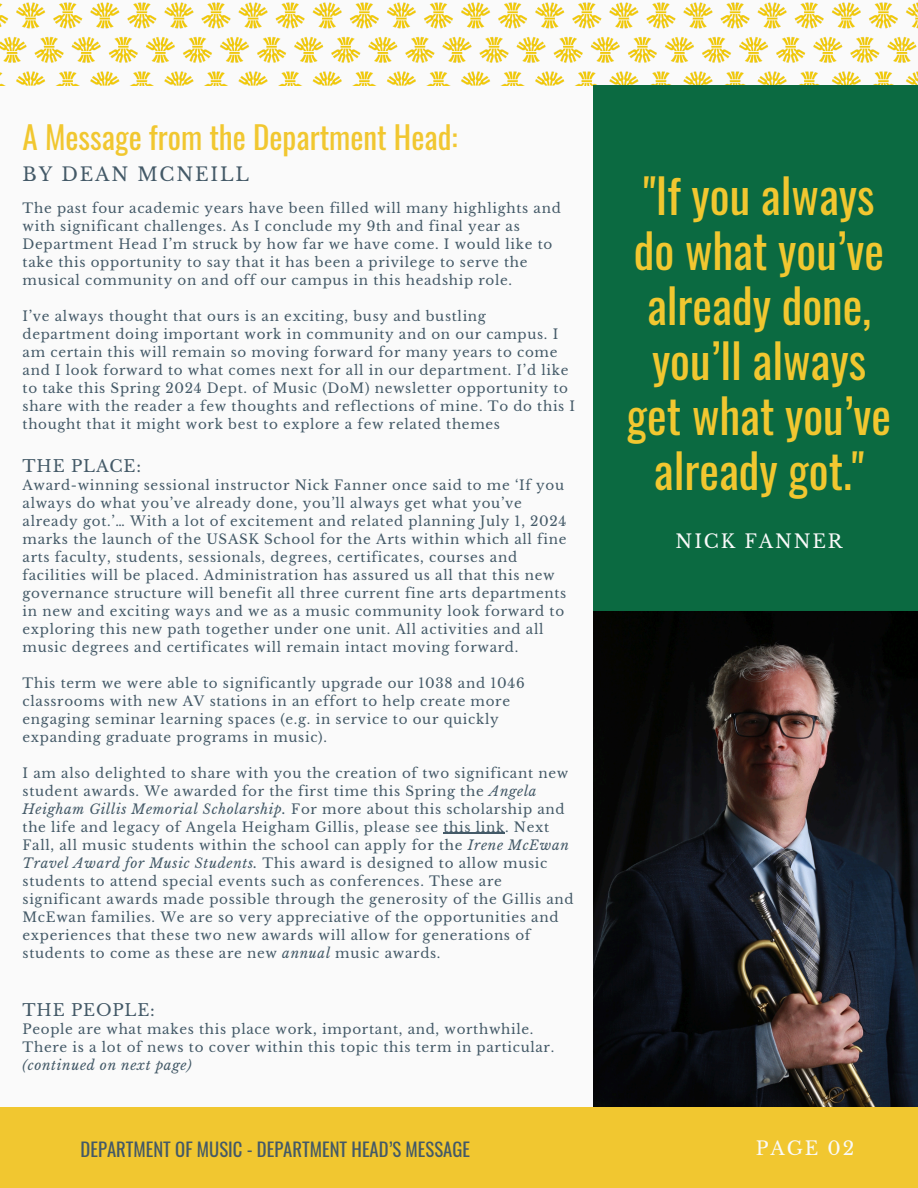
<style>
.page{position:relative;width:918px;height:1188px;background:#fafafa}
.page>*{position:absolute;margin:0;border:0;box-sizing:border-box;transform-origin:0 0}
.t1{font:46.65px/55.1px "Oswald";color:#f1c730;text-align:center}
.t2{font:31.2px "Oswald";color:#f1c730}
.t3{font:18.6px "Oswald";color:#435967}
.t4{font:18.6px "Libre Baskerville";letter-spacing:.1em;color:#fafafa}
.t5{font:18.6px "Libre Baskerville";letter-spacing:.1em;color:#435967}
.t6{font:16.5px "Libre Baskerville";letter-spacing:.05em;color:#435967}
.t7{font:13.5px/18px "Libre Baskerville";letter-spacing:.05em;color:#435967}
.t8{font:italic 13.5px "Libre Baskerville";letter-spacing:.05em;color:#435967}
.s1{font-style:italic}
</style>
<div class="page">
<img style="left:0;top:2px;width:918px;height:84px">
<div style="left:594px;top:85px;width:324px;height:585px;background:#0b6a41"></div>
<img style="left:594px;top:612px;width:324px;height:495px">
<div style="left:0;top:1107px;width:918px;height:81px;background:#f1c730"></div>
<hr style="left:443px;top:833px;width:62px;height:1px;background:#435967">
<h3 class="t2" style="left:23px;top:112px;width:437px">A Message from the Department Head:</h3>
<h3 class="t5" style="left:23px;top:163px;width:228px">BY DEAN MCNEILL</h3>
<p class="t7" style="left:23px;top:199px;width:540px">The past four academic years have been filled will many highlights and with significant challenges. As I conclude my 9th and final year as Department Head I’m struck by how far we have come. I would like to take this opportunity to say that it has been a privilege to serve the musical community on and off our campus in this headship role.</p>
<p class="t7" style="left:23px;top:307px;width:554px">I’ve always thought that ours is an exciting, busy and bustling department doing important work in community and on our campus. I am certain this will remain so moving forward for many years to come and I look forward to what comes next for all in our department. I’d like to take this Spring 2024 Dept. of Music (DoM) newsletter opportunity to share with the reader a few thoughts and reflections of mine. To do this I thought that it might work best to explore a few related themes</p>
<p class="t6" style="left:23px;top:456px;width:120px">THE PLACE:</p>
<p class="t7" style="left:23px;top:476px;width:545px">Award-winning sessional instructor Nick Fanner once said to me ‘If you always do what you’ve already done, you’ll always get what you’ve already got.’… With a lot of excitement and related planning July 1, 2024 marks the launch of the USASK School for the Arts within which all fine arts faculty, students, sessionals, degrees, certificates, courses and facilities will be placed. Administration has assured us all that this new governance structure will benefit all three current fine arts departments in new and exciting ways and we as a music community look forward to exploring this new path together under one unit. All activities and all music degrees and certificates will remain intact moving forward.</p>
<p class="t7" style="left:23px;top:674px;width:504px">This term we were able to significantly upgrade our 1038 and 1046 classrooms with new AV stations in an effort to help create more engaging seminar learning spaces (e.g. in service to our quickly expanding graduate programs in music).</p>
<p class="t7" style="left:23px;top:764px;width:553px">I am also delighted to share with you the creation of two significant new student awards. We awarded for the first time this Spring the <span class="s1">Angela Heigham Gillis Memorial Scholarship.</span> For more about this scholarship and the life and legacy of Angela Heigham Gillis, please see this link. Next Fall, all music students within the school can apply for the <span class="s1">Irene McEwan Travel Award for Music Students.</span> This award is designed to allow music students to attend special events such as conferences. These are significant awards made possible through the generosity of the Gillis and McEwan families. We are so very appreciative of the opportunities and experiences that these two new awards will allow for generations of students to come as these are new <span class="s1">annual</span> music awards.</p>
<p class="t6" style="left:23px;top:1000px;width:134px">THE PEOPLE:</p>
<p class="t7" style="left:23px;top:1020px;width:533px">People are what makes this place work, important, and, worthwhile.<br>There is a lot of news to cover within this topic this term in particular.</p>
<p class="t8" style="left:23px;top:1057px;width:171px">(continued on next page)</p>
<h3 class="t1" style="left:627px;top:166px;width:266px">"If you always do what you’ve already done, you’ll always get what you’ve already got."</h3>
<h3 class="t4" style="left:676px;top:530px;width:168px">NICK FANNER</h3>
<h1 class="t3" style="left:81px;top:1135px;width:391px">DEPARTMENT OF MUSIC - DEPARTMENT HEAD’S MESSAGE</h1>
<h2 class="t4" style="left:756px;top:1137px;width:100px">PAGE 02</h2>
</div>
